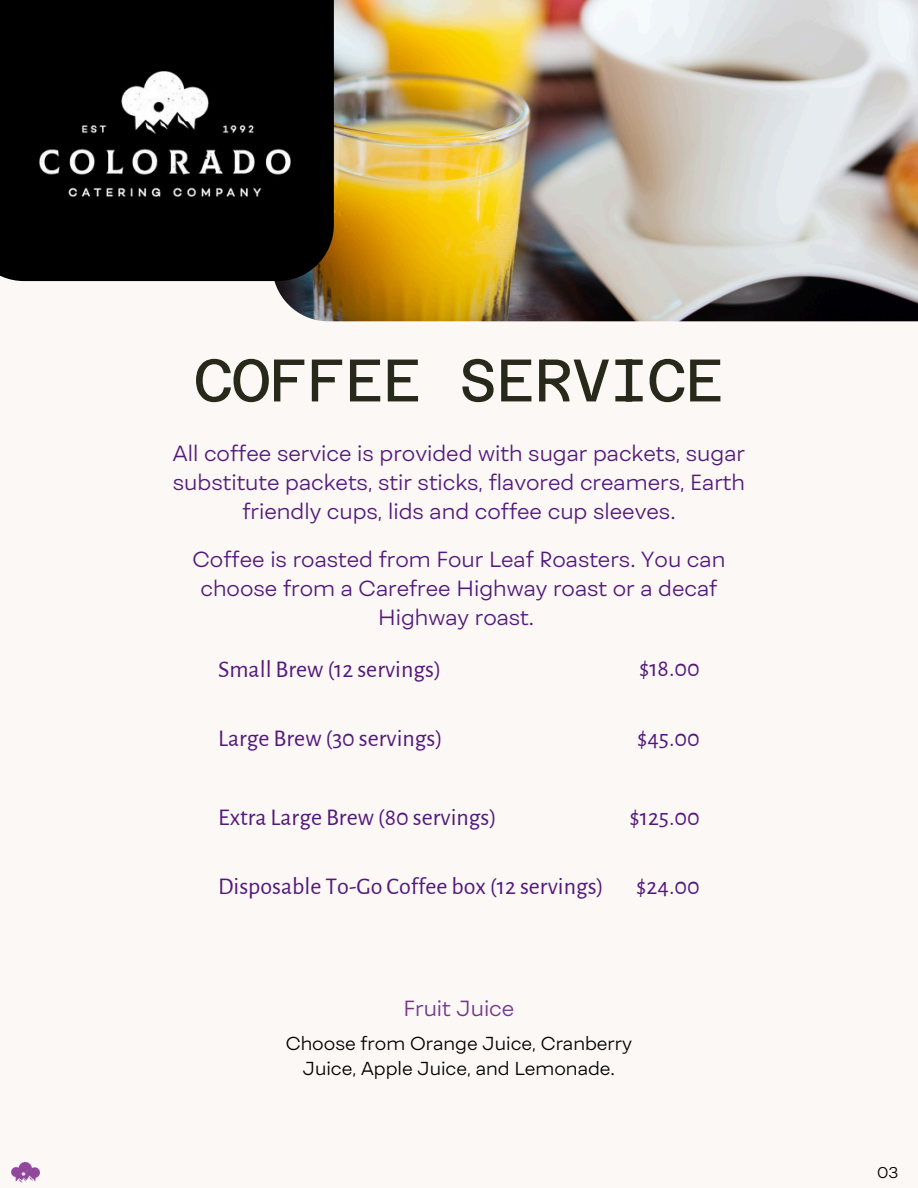
<style>
.page{position:relative;width:918px;height:1188px;background:#fcf8f5}
.page>*{position:absolute;margin:0;border:0;box-sizing:border-box;transform-origin:0 0}
.t1{font:60px "Azeret Mono";letter-spacing:-.02em;color:#272a1b}
.t2{font:24px "Alegreya Sans";color:#53187d}
.t3{font:300 21px/29.2px "Fibra";color:#53187d;text-align:center}
.t4{font:300 21px "Fibra";color:#74358b}
.t5{font:300 18px/24.8px "Fibra";color:#000;text-align:center}
.t6{font:300 15px "Fibra";color:#000}
</style>
<div class="page">
<img style="left:272px;top:0;width:646px;height:321px">
<div style="left:0;top:0;width:334px;height:281px;background:#000"></div>
<img style="left:40px;top:71px;width:251px;height:125px">
<img style="left:11px;top:1162px;width:28px;height:20px">
<h1 class="t1" style="left:194px;top:335px;width:532px">COFFEE SERVICE</h1>
<p class="t3" style="left:173px;top:438px;width:574px">All coffee service is provided with sugar packets, sugar substitute packets, stir sticks, flavored creamers, Earth friendly cups, lids and coffee cup sleeves.</p>
<p class="t3" style="left:193px;top:544px;width:534px">Coffee is roasted from Four Leaf Roasters. You can choose from a Carefree Highway roast or a decaf<br>Highway roast.</p>
<p class="t2" style="left:218px;top:653px;width:225px">Small Brew (12 servings)</p>
<p class="t2" style="left:639px;top:652px;width:62px">$18.00</p>
<p class="t2" style="left:218px;top:722px;width:226px">Large Brew (30 servings)</p>
<p class="t2" style="left:637px;top:722px;width:64px">$45.00</p>
<p class="t2" style="left:218px;top:800px;width:280px">Extra Large Brew (80 servings)</p>
<p class="t2" style="left:630px;top:800px;width:72px">$125.00</p>
<p class="t2" style="left:218px;top:870px;width:387px">Disposable To-Go Coffee box (12 servings)</p>
<p class="t2" style="left:636px;top:870px;width:65px">$24.00</p>
<p class="t4" style="left:404px;top:995px;width:112px">Fruit Juice</p>
<p class="t5" style="left:286px;top:1031px;width:348px">Choose from Orange Juice, Cranberry<br>Juice, Apple Juice, and Lemonade.</p>
<p class="t6" style="left:877px;top:1163px;width:23px">03</p>
</div>
